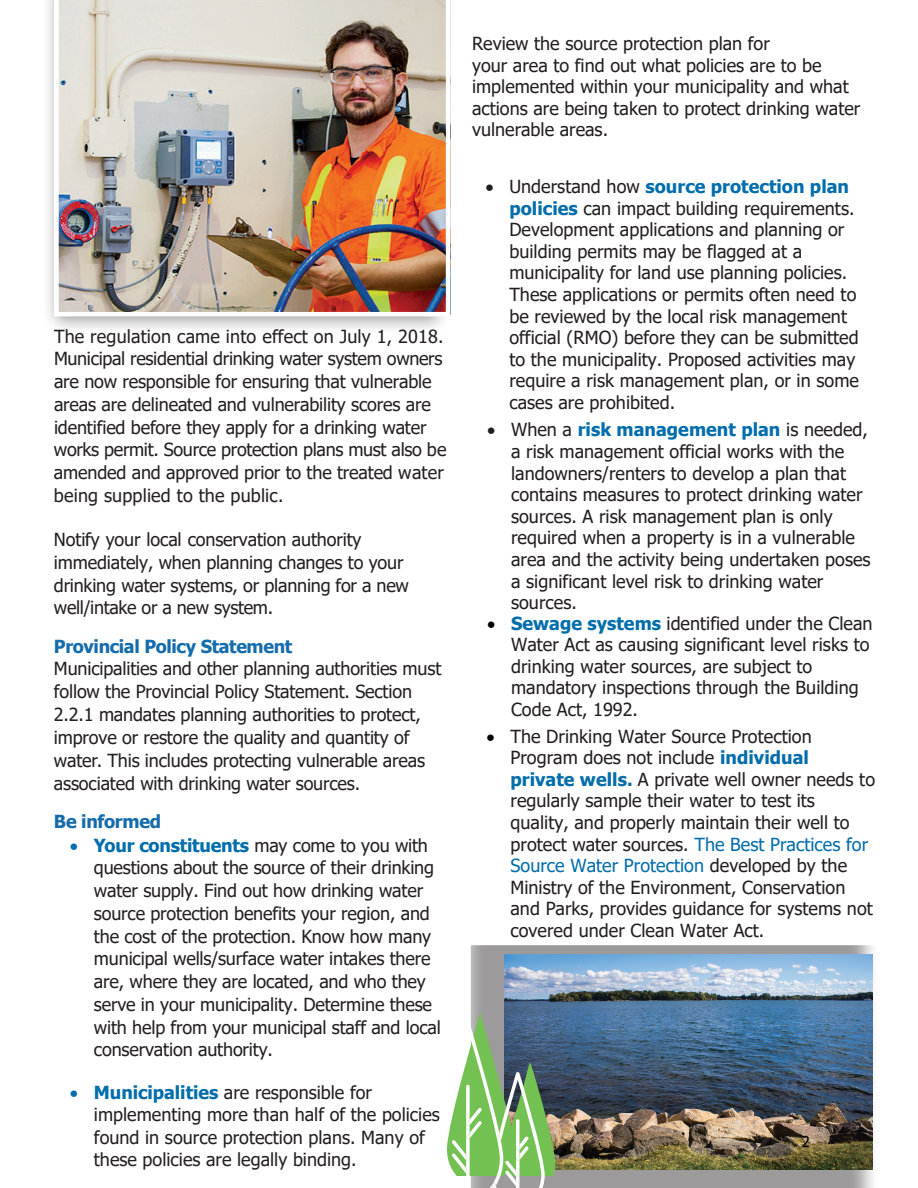
<style>
.page{position:relative;width:918px;height:1188px;background:#fff}
.page>*{position:absolute;margin:0;border:0;box-sizing:border-box;transform-origin:0 0}
.t1{font:18px/21.6px "Tahoma";color:#221e1f}
.t2{font:18px/22.8px "Tahoma";letter-spacing:-.01em;color:#231f20}
.t3{font:18px "Tahoma";letter-spacing:.01em;color:#231f20}
.t4{font:700 18px "Tahoma";letter-spacing:-.02em;color:#156cac}
.t5{font:15px "Tahoma";color:#000}
.s1{color:#006dac}
.s2{font-weight:700;color:#006dac}
.s3{color:#000}
</style>
<div class="page">
<div style="left:42px;top:0;width:410px;height:334px;background:#231f20;opacity:.45"></div>
<img style="left:54px;top:0;width:396px;height:316px">
<img style="left:470px;top:945px;width:403px;height:243px">
<svg style="left:447px;top:1013px;width:110px;height:175px"></svg>
<p class="t3" style="left:54px;top:324px;width:391px">The regulation came into effect on July 1, 2018.</p>
<p class="t2" style="left:54px;top:349px;width:394px">Municipal residential drinking water system owners are now responsible for ensuring that vulnerable areas are delineated and vulnerability scores are identified before they apply for a drinking water works permit. Source protection plans must also be amended and approved prior to the treated water being supplied to the public.</p>
<p class="t2" style="left:54px;top:529px;width:356px">Notify your local conservation authority immediately, when planning changes to your drinking water systems, or planning for a new well/intake or a new system.</p>
<p class="t4" style="left:54px;top:634px;width:240px">Provincial Policy Statement</p>
<p class="t2" style="left:54px;top:658px;width:389px">Municipalities and other planning authorities must follow the Provincial Policy Statement. Section</p>
<p class="t2" style="left:54px;top:704px;width:373px">2.2.1 mandates planning authorities to protect, improve or restore the quality and quantity of water. This includes protecting vulnerable areas associated with drinking water sources.</p>
<p class="t4" style="left:54px;top:809px;width:109px">Be informed</p>
<p class="t2" style="left:94px;top:835px;width:342px;text-indent:-24px"><span class="s1">•</span> <span class="s2">Your constituents</span> may come to you with questions about the source of their drinking water supply. Find out how drinking water source protection benefits your region, and the cost of the protection. Know how many</p>
<p class="t2" style="left:94px;top:948px;width:348px">municipal wells/surface water intakes there are, where they are located, and who they serve in your municipality. Determine these with help from your municipal staff and local conservation authority.</p>
<p class="t2" style="left:94px;top:1082px;width:347px;line-height:22.4px;text-indent:-24px"><span class="s1">•</span> <span class="s2">Municipalities</span> are responsible for implementing more than half of the policies found in source protection plans. Many of these policies are legally binding.</p>
<p class="t1" style="left:472px;top:34px;width:390px">Review the source protection plan for<br>your area to find out what policies are to be implemented within your municipality and what actions are being taken to protect drinking water vulnerable areas.</p>
<p class="t1" style="left:509px;top:177px;width:351px;text-indent:-24px">• Understand how <span class="s2">source protection plan policies</span> can impact building requirements.<br>Development applications and planning or building permits may be flagged at a municipality for land use planning policies.<br>These applications or permits often need to be reviewed by the local risk management official (RMO) before they can be submitted to the municipality. Proposed activities may require a risk management plan, or in some cases are prohibited.</p>
<p class="t1" style="left:511px;top:420px;width:361px;text-indent:-24px">• When a <span class="s2">risk management plan</span> is needed, a risk management official works with the landowners/renters to develop a plan that contains measures to protect drinking water sources. A risk management plan is only required when a property is in a vulnerable area and the activity being undertaken poses a significant level risk to drinking water sources.</p>
<p class="t1" style="left:511px;top:613px;width:363px;text-indent:-24px"><span class="s3">•</span> <span class="s2">Sewage systems</span> identified under the Clean Water Act as causing significant level risks to drinking water sources, are subject to mandatory inspections through the Building Code Act, 1992.</p>
<p class="t1" style="left:511px;top:726px;width:366px;text-indent:-24px"><span class="s3">•</span> The Drinking Water Source Protection Program does not include <span class="s2">individual private wells.</span> A private well owner needs to regularly sample their water to test its quality, and properly maintain their well to protect water sources. <span class="s1">The Best Practices for Source Water Protection</span> developed by the Ministry of the Environment, Conservation and Parks, provides guidance for systems not covered under Clean Water Act.</p>
<p class="t5" style="left:802px;top:1132px;width:10px">2</p>
</div>
